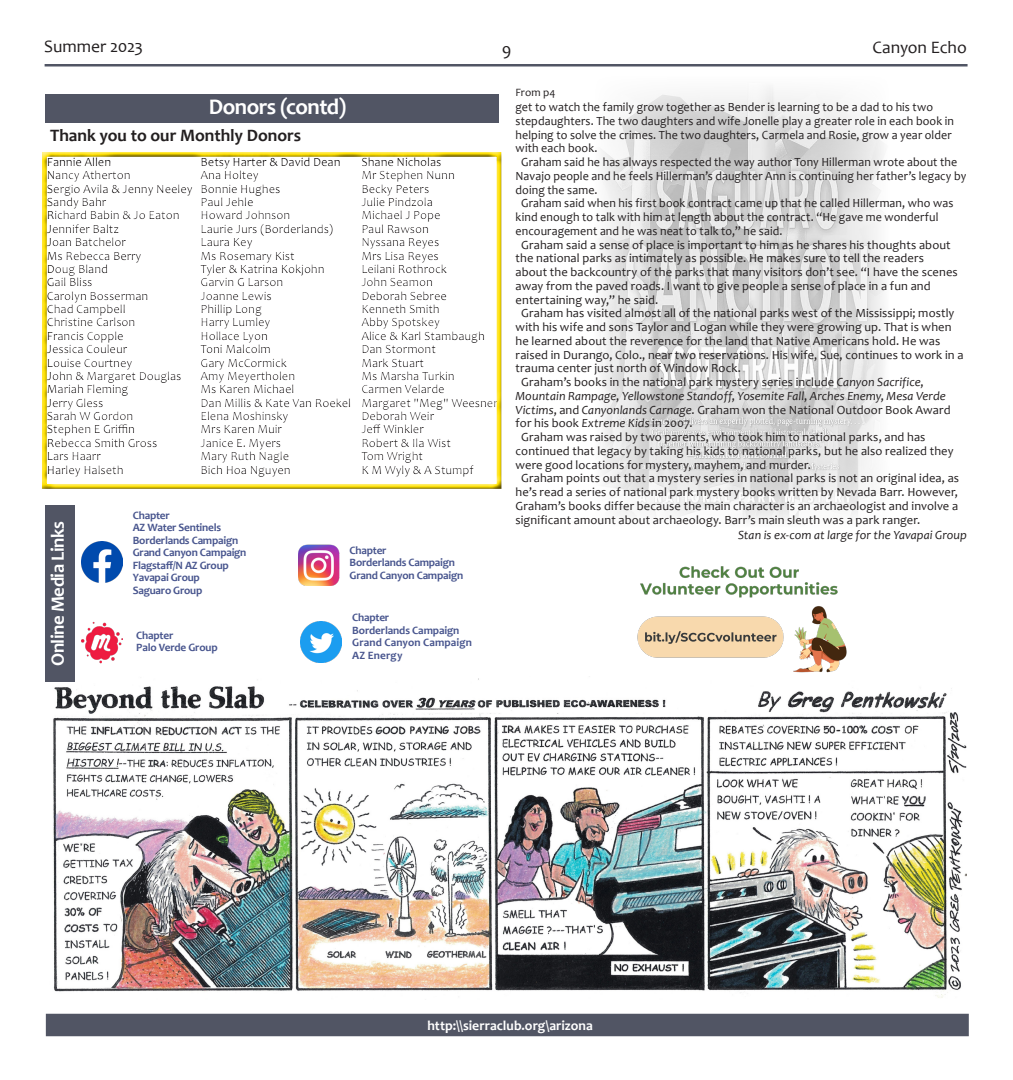
<style>
.page{position:relative;width:1013px;height:1080px;background:#fff}
.page>*{position:absolute;margin:0;border:0;box-sizing:border-box;transform-origin:0 0}
.t1{font:700 22.5px "Candara";letter-spacing:-.025em;color:#fff}
.t2{font:700 18.75px "Candara";letter-spacing:-.025em;color:#fff}
.t3{font:700 17.5px "Candara";letter-spacing:-.005em;color:#231f20}
.t4{font:17.5px "Candara";letter-spacing:-.005em;color:#231f20}
.t5{font:700 13.75px "Candara";color:#fff}
.t6{font:12.5px/13.8px "Candara";letter-spacing:.005em;color:#231f20}
.t7{font:12.5px/13.8px "Candara";letter-spacing:.005em;color:#231f20;scale:.96 1}
.Explore_and_Enjoy{font:italic 12.5px/13.8px "Candara";letter-spacing:.005em;color:#231f20}
.t8{font:700 11.25px/12.5px "Candara";letter-spacing:-.02em;color:#48558e}
.t9{font:700 11.25px "Candara";letter-spacing:.01em;color:#48558e}
.Explore_and_Enjoy-2{font:11.25px "Candara";letter-spacing:.01em;color:#231f20}
.s1{font-style:normal}
</style>
<div class="page">
<div style="left:46px;top:1014px;width:922px;height:22px;background:#515564"></div>
<hr style="left:45px;top:64px;width:922px;height:3px;background:#515564">
<img style="left:600px;top:87px;width:284px;height:435px">
<img style="left:53px;top:677px;width:913px;height:321px">
<img style="left:623px;top:566px;width:228px;height:113px">
<div style="left:45px;top:94px;width:454px;height:28px;background:#515564"></div>
<div style="left:45px;top:505px;width:29px;height:177px;background:#515564"></div>
<img style="left:298px;top:544px;width:41px;height:42px">
<img style="left:81px;top:622px;width:41px;height:41px">
<img style="left:300px;top:621px;width:41px;height:41px">
<img style="left:82px;top:541px;width:41px;height:41px">
<div style="left:39px;top:151px;width:472px;height:338px;background:#231f20;opacity:.75"></div>
<h3 class="t4" style="left:44px;top:36px;width:100px">Summer 2023</h3>
<h3 class="t4" style="left:501px;top:38px;width:11px">9</h3>
<h3 class="t4" style="left:872px;top:36px;width:96px">Canyon Echo</h3>
<p class="t1" style="left:209px;top:92px;width:139px">Donors (contd)</p>
<p class="t3" style="left:50px;top:125px;width:253px">Thank you to our Monthly Donors</p>
<p class="t6" style="left:47px;top:155px;width:66px">Fannie Allen</p>
<p class="t6" style="left:200px;top:155px;width:141px">Betsy Harter &amp; David Dean</p>
<p class="t6" style="left:361px;top:155px;width:81px">Shane Nicholas</p>
<p class="t6" style="left:47px;top:168px;width:85px">Nancy Atherton</p>
<p class="t6" style="left:200px;top:168px;width:60px">Ana Holtey</p>
<p class="t6" style="left:361px;top:168px;width:95px">Mr Stephen Nunn</p>
<p class="t6" style="left:47px;top:182px;width:235px">Sergio Avila &amp; Jenny Neeley Bonnie Hughes</p>
<p class="t6" style="left:361px;top:182px;width:69px">Becky Peters</p>
<p class="t6" style="left:47px;top:195px;width:61px">Sandy Bahr</p>
<p class="t6" style="left:200px;top:195px;width:54px">Paul Jehle</p>
<p class="t6" style="left:361px;top:195px;width:73px">Julie Pindzola</p>
<p class="t6" style="left:47px;top:208px;width:134px">Richard Babin &amp; Jo Eaton</p>
<p class="t6" style="left:200px;top:208px;width:91px">Howard Johnson</p>
<p class="t6" style="left:361px;top:208px;width:81px">Michael J Pope</p>
<p class="t6" style="left:47px;top:222px;width:74px">Jennifer Baltz</p>
<p class="t6" style="left:200px;top:222px;width:134px">Laurie Jurs (Borderlands)</p>
<p class="t6" style="left:361px;top:222px;width:69px">Paul Rawson</p>
<p class="t6" style="left:47px;top:235px;width:80px">Joan Batchelor</p>
<p class="t6" style="left:200px;top:235px;width:53px">Laura Key</p>
<p class="t6" style="left:361px;top:235px;width:79px">Nyssana Reyes</p>
<p class="t6" style="left:47px;top:248px;width:96px">Ms Rebecca Berry</p>
<p class="t6" style="left:200px;top:248px;width:96px">Ms Rosemary Kist</p>
<p class="t6" style="left:361px;top:248px;width:79px">Mrs Lisa Reyes</p>
<p class="t6" style="left:47px;top:262px;width:63px">Doug Bland</p>
<p class="t6" style="left:200px;top:262px;width:125px">Tyler &amp; Katrina Kokjohn</p>
<p class="t6" style="left:361px;top:262px;width:87px">Leilani Rothrock</p>
<p class="t6" style="left:47px;top:275px;width:47px">Gail Bliss</p>
<p class="t6" style="left:200px;top:275px;width:84px">Garvin G Larson</p>
<p class="t6" style="left:361px;top:275px;width:73px">John Seamon</p>
<p class="t6" style="left:47px;top:289px;width:103px">Carolyn Bosserman</p>
<p class="t6" style="left:200px;top:289px;width:73px">Joanne Lewis</p>
<p class="t6" style="left:361px;top:289px;width:87px">Deborah Sebree</p>
<p class="t6" style="left:47px;top:302px;width:80px">Chad Campbell</p>
<p class="t6" style="left:200px;top:302px;width:63px">Phillip Long</p>
<p class="t6" style="left:361px;top:302px;width:80px">Kenneth Smith</p>
<p class="t6" style="left:47px;top:315px;width:90px">Christine Carlson</p>
<p class="t6" style="left:200px;top:315px;width:71px">Harry Lumley</p>
<p class="t6" style="left:361px;top:315px;width:80px">Abby Spotskey</p>
<p class="t6" style="left:47px;top:329px;width:78px">Francis Copple</p>
<p class="t6" style="left:200px;top:329px;width:69px">Hollace Lyon</p>
<p class="t6" style="left:361px;top:329px;width:125px">Alice &amp; Karl Stambaugh</p>
<p class="t6" style="left:47px;top:342px;width:82px">Jessica Couleur</p>
<p class="t6" style="left:200px;top:342px;width:72px">Toni Malcolm</p>
<p class="t6" style="left:361px;top:342px;width:76px">Dan Stormont</p>
<p class="t6" style="left:47px;top:355px;width:87px">Louise Courtney</p>
<p class="t6" style="left:200px;top:355px;width:88px">Gary McCormick</p>
<p class="t6" style="left:361px;top:355px;width:64px">Mark Stuart</p>
<p class="t6" style="left:47px;top:369px;width:136px">John &amp; Margaret Douglas</p>
<p class="t6" style="left:200px;top:369px;width:96px">Amy Meyertholen</p>
<p class="t6" style="left:361px;top:369px;width:95px">Ms Marsha Turkin</p>
<p class="t6" style="left:47px;top:382px;width:83px">Mariah Fleming</p>
<p class="t6" style="left:200px;top:382px;width:95px">Ms Karen Michael</p>
<p class="t6" style="left:361px;top:382px;width:85px">Carmen Velarde</p>
<p class="t6" style="left:47px;top:396px;width:58px">Jerry Gless</p>
<p class="t6" style="left:200px;top:396px;width:299px">Dan Millis &amp; Kate Van Roekel Margaret "Meg" Weesner</p>
<p class="t6" style="left:47px;top:409px;width:88px">Sarah W Gordon</p>
<p class="t6" style="left:200px;top:409px;width:89px">Elena Moshinsky</p>
<p class="t6" style="left:361px;top:409px;width:74px">Deborah Weir</p>
<p class="t6" style="left:47px;top:422px;width:90px">Stephen E Griffin</p>
<p class="t6" style="left:200px;top:422px;width:83px">Mrs Karen Muir</p>
<p class="t6" style="left:361px;top:422px;width:64px">Jeff Winkler</p>
<p class="t6" style="left:47px;top:436px;width:112px">Rebecca Smith Gross</p>
<p class="t6" style="left:200px;top:436px;width:82px">Janice E. Myers</p>
<p class="t6" style="left:361px;top:436px;width:91px">Robert &amp; Ila Wist</p>
<p class="t6" style="left:47px;top:449px;width:55px">Lars Haarr</p>
<p class="t6" style="left:200px;top:449px;width:90px">Mary Ruth Nagle</p>
<p class="t6" style="left:361px;top:449px;width:63px">Tom Wright</p>
<p class="t6" style="left:47px;top:462px;width:78px">Harley Halseth</p>
<p class="t6" style="left:200px;top:462px;width:92px">Bich Hoa Nguyen</p>
<p class="t6" style="left:361px;top:462px;width:114px">K M Wyly &amp; A Stumpf</p>
<p class="t2" style="left:46px;top:666px;width:147px;rotate:-90deg">Online Media Links</p>
<p class="t8" style="left:133px;top:508px;width:39px">Chapter</p>
<p class="t8" style="left:133px;top:521px;width:90px">AZ Water Sentinels</p>
<p class="t8" style="left:133px;top:533px;width:107px">Borderlands Campaign</p>
<p class="t8" style="left:133px;top:546px;width:115px">Grand Canyon Campaign</p>
<p class="t8" style="left:133px;top:558px;width:98px">Flagstaff/N AZ Group</p>
<p class="t8" style="left:133px;top:571px;width:69px">Yavapai Group</p>
<p class="t8" style="left:133px;top:583px;width:71px">Saguaro Group</p>
<p class="t8" style="left:136px;top:628px;width:39px">Chapter</p>
<p class="t8" style="left:136px;top:641px;width:83px">Palo Verde Group</p>
<p class="t8" style="left:349px;top:544px;width:107px">Chapter<br>Borderlands Campaign</p>
<p class="t8" style="left:349px;top:569px;width:115px">Grand Canyon Campaign</p>
<p class="t8" style="left:352px;top:611px;width:39px">Chapter</p>
<p class="t8" style="left:352px;top:624px;width:109px">Borderlands Campaign</p>
<p class="t9" style="left:352px;top:635px;width:121px">Grand Canyon Campaign</p>
<p class="t9" style="left:352px;top:648px;width:52px">AZ Energy</p>
<p class="Explore_and_Enjoy-2" style="left:515px;top:85px;width:41px">From p4</p>
<p class="t7" style="left:515px;top:100px;width:458px">get to watch the family grow together as Bender is learning to be a dad to his two stepdaughters. The two daughters and wife Jonelle play a greater role in each book in helping to solve the crimes. The two daughters, Carmela and Rosie, grow a year older with each book.</p>
<p class="t7" style="left:515px;top:155px;width:471px;text-indent:6px">Graham said he has always respected the way author Tony Hillerman wrote about the<br>Navajo people and he feels Hillerman’s daughter Ann is continuing her father’s legacy by doing the same.</p>
<p class="t7" style="left:515px;top:196px;width:457px;text-indent:6px">Graham said when his first book contract came up that he called Hillerman, who was kind enough to talk with him at length about the contract. “He gave me wonderful encouragement and he was neat to talk to,” he said.</p>
<p class="t6" style="left:515px;top:238px;width:443px;text-indent:6px">Graham said a sense of place is important to him as he shares his thoughts about the national parks as intimately as possible. He makes sure to tell the readers about the backcountry of the parks that many visitors don’t see. “I have the scenes away from the paved roads. I want to give people a sense of place in a fun and entertaining way,” he said.</p>
<p class="t6" style="left:515px;top:306px;width:449px;text-indent:6px">Graham has visited almost all of the national parks west of the Mississippi; mostly with his wife and sons Taylor and Logan while they were growing up. That is when he learned about the reverence for the land that Native Americans hold. He was raised in Durango, Colo., near two reservations. His wife, Sue, continues to work in a trauma center just north of Window Rock.</p>
<p class="Explore_and_Enjoy" style="left:515px;top:375px;width:436px;text-indent:6px"><span class="s1">Graham’s books in the national park mystery series include</span> Canyon Sacrifice<span class="s1">, </span>Mountain Rampage<span class="s1">,</span> Yellowstone Standoff<span class="s1">,</span> Yosemite Fall<span class="s1">,</span> Arches Enemy<span class="s1">,</span> Mesa Verde Victims<span class="s1">, and</span> Canyonlands Carnage<span class="s1">. Graham won the National Outdoor Book Award for his book</span> Extreme Kids <span class="s1">in 2007.</span></p>
<p class="t6" style="left:515px;top:430px;width:439px;text-indent:6px">Graham was raised by two parents, who took him to national parks, and has continued that legacy by taking his kids to national parks, but he also realized they were good locations for mystery, mayhem, and murder.</p>
<p class="t6" style="left:515px;top:471px;width:445px;text-align:justify;text-indent:6px">Graham points out that a mystery series in national parks is not an original idea, as he’s read a series of national park mystery books written by Nevada Barr. However, Graham’s books differ because the main character is an archaeologist and involve a significant amount about archaeology. Barr’s main sleuth was a park ranger.</p>
<p class="Explore_and_Enjoy" style="left:738px;top:528px;width:230px">Stan is ex-com at large for the Yavapai Group</p>
<p class="t5" style="left:427px;top:1017px;width:167px">http:\\sierraclub.org\arizona</p>
</div>
